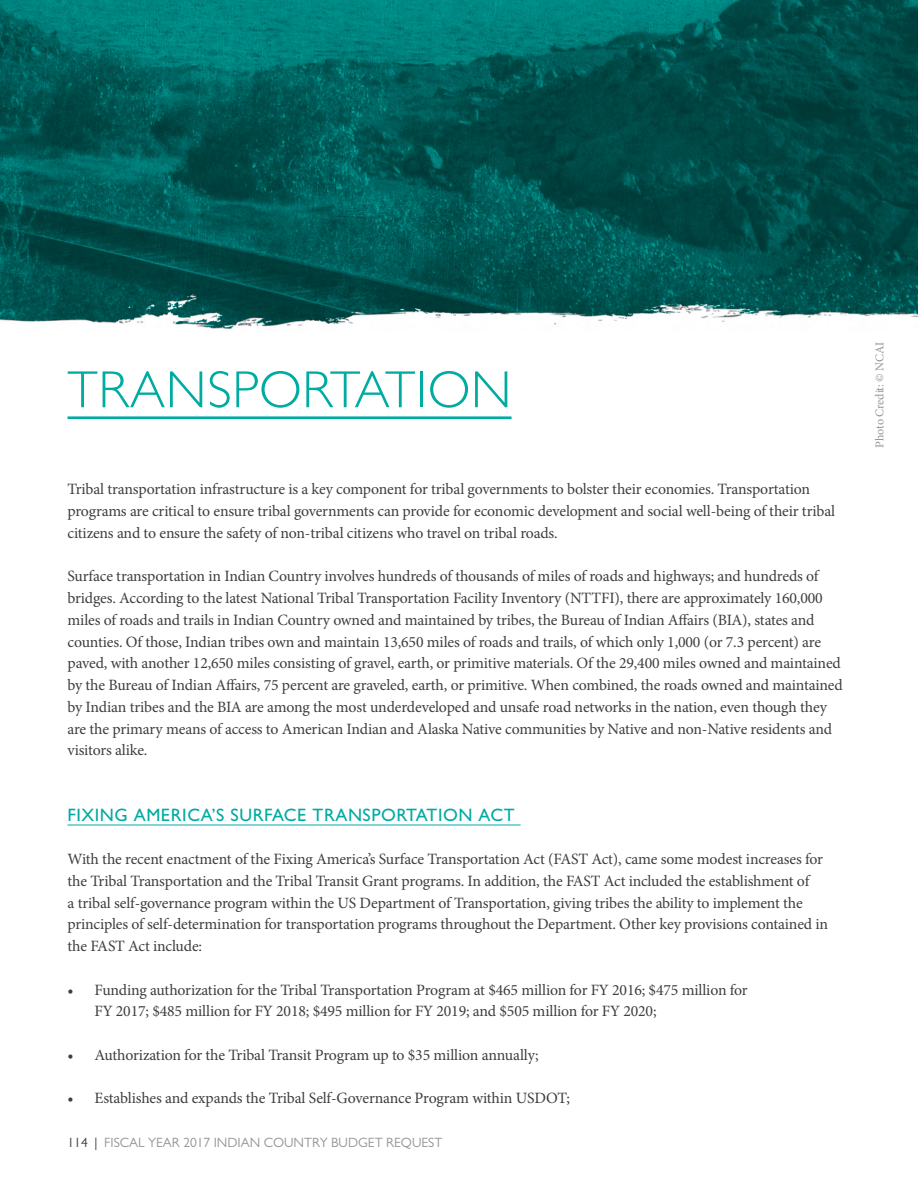
<style>
.page{position:relative;width:918px;height:1188px;background:#fff}
.page>*{position:absolute;margin:0;border:0;box-sizing:border-box;transform-origin:0 0}
.t1{font:300 52.5px "Gill Sans MT Pro";letter-spacing:.015em;color:#00aba2}
.t2{font:500 18px "Gill Sans MT Pro";letter-spacing:.03em;color:#00aba2}
.t3{font:15.75px/21.8px "Minion Pro";letter-spacing:-.015em;color:#3e3e3f}
.t4{font:13.5px "Gill Sans MT Pro";color:#939598}
.t5{font:12px "Minion Pro";letter-spacing:-.015em;color:#939598}
.s1{color:#3e3e3f}
</style>
<div class="page">
<img style="left:0;top:0;width:918px;height:329px">
<hr style="left:68px;top:416px;width:444px;height:3px;background:#00aba2">
<hr style="left:68px;top:825px;width:453px;height:1px;background:#00aba2">
<h1 class="t1" style="left:68px;top:358px;width:446px">TRANSPORTATION</h1>
<p class="t3" style="left:68px;top:478px;width:769px">Tribal transportation infrastructure is a key component for tribal governments to bolster their economies. Transportation programs are critical to ensure tribal governments can provide for economic development and social well-being of their tribal citizens and to ensure the safety of non-tribal citizens who travel on tribal roads.</p>
<p class="t3" style="left:68px;top:565px;width:777px">Surface transportation in Indian Country involves hundreds of thousands of miles of roads and highways; and hundreds of bridges. According to the latest National Tribal Transportation Facility Inventory (NTTFI), there are approximately 160,000 miles of roads and trails in Indian Country owned and maintained by tribes, the Bureau of Indian Affairs (BIA), states and counties. Of those, Indian tribes own and maintain 13,650 miles of roads and trails, of which only 1,000 (or 7.3 percent) are paved, with another 12,650 miles consisting of gravel, earth, or primitive materials. Of the 29,400 miles owned and maintained by the Bureau of Indian Affairs, 75 percent are graveled, earth, or primitive. When combined, the roads owned and maintained by Indian tribes and the BIA are among the most underdeveloped and unsafe road networks in the nation, even though they are the primary means of access to American Indian and Alaska Native communities by Native and non-Native residents and visitors alike.</p>
<p class="t2" style="left:68px;top:804px;width:449px">FIXING AMERICA’S SURFACE TRANSPORTATION ACT</p>
<p class="t3" style="left:68px;top:848px;width:762px">With the recent enactment of the Fixing America’s Surface Transportation Act (FAST Act), came some modest increases for the Tribal Transportation and the Tribal Transit Grant programs. In addition, the FAST Act included the establishment of<br>a tribal self-governance program within the US Department of Transportation, giving tribes the ability to implement the principles of self-determination for transportation programs throughout the Department. Other key provisions contained in the FAST Act include:</p>
<p class="t3" style="left:94px;top:979px;width:655px;text-indent:-27px">• Funding authorization for the Tribal Transportation Program at $465 million for FY 2016; $475 million for<br>FY 2017; $485 million for FY 2018; $495 million for FY 2019; and $505 million for FY 2020;</p>
<p class="t3" style="left:68px;top:1044px;width:473px">• Authorization for the Tribal Transit Program up to $35 million annually;</p>
<p class="t3" style="left:68px;top:1087px;width:504px">• Establishes and expands the Tribal Self-Governance Program within USDOT;</p>
<p class="t4" style="left:68px;top:1134px;width:376px"><span class="s1">114 |</span> FISCAL YEAR 2017 INDIAN COUNTRY BUDGET REQUEST</p>
<p class="t5" style="left:872px;top:448px;width:107px;rotate:-90deg">Photo Credit: © NCAI</p>
</div>
